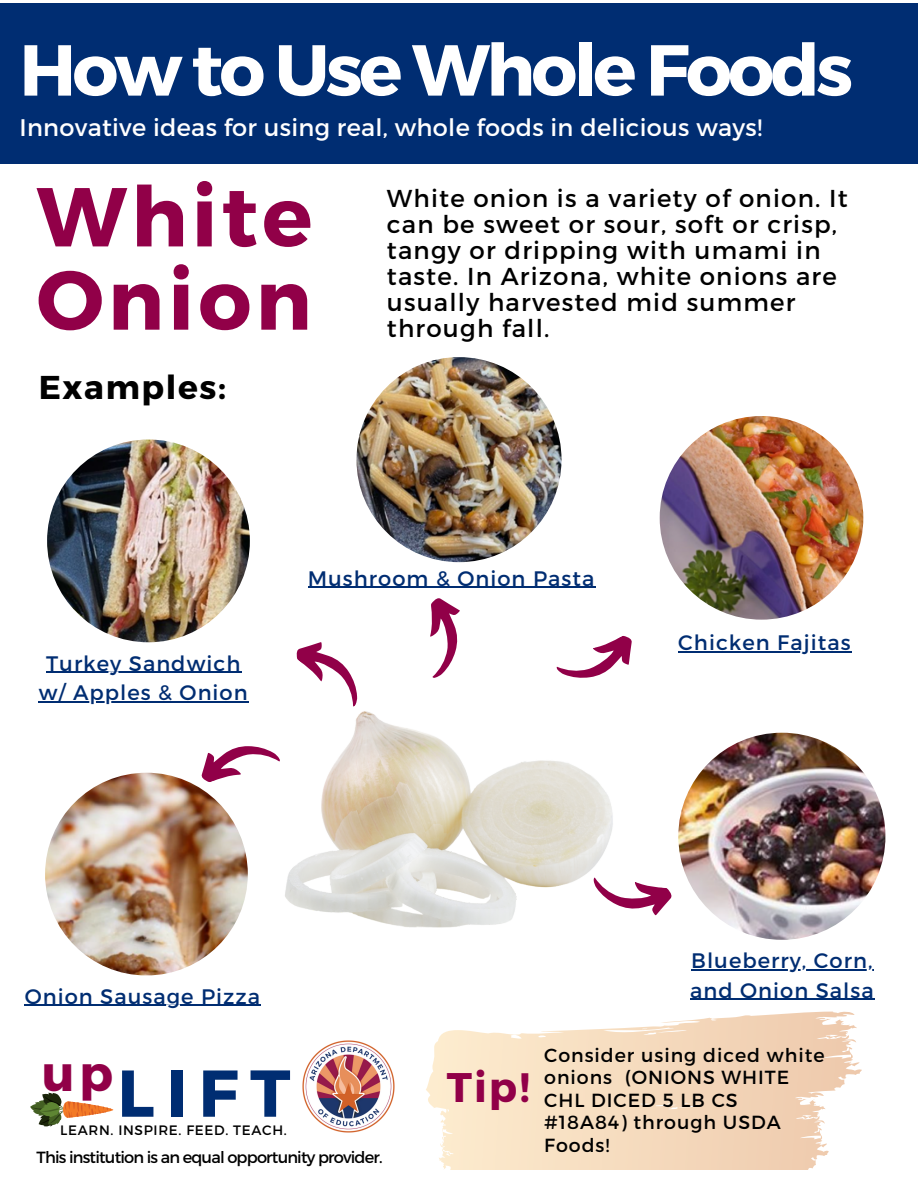
<style>
.page{position:relative;width:918px;height:1188px;background:#fff}
.page>*{position:absolute;margin:0;border:0;box-sizing:border-box;transform-origin:0 0}
.t1{font:700 83.4px "Montserrat";letter-spacing:.05em;color:#910048}
.t2{font:700 72px "Montserrat";letter-spacing:-.05em;color:#fff}
.t3{font:700 66.15px "Montserrat";color:#002d72}
.t4{font:700 49.5px "Montserrat";color:#910048}
.t5{font:700 41.25px "Montserrat";color:#910048}
.t6{font:700 33px "Montserrat";letter-spacing:.05em;color:#000}
.t7{font:24.45px/25.8px "Montserrat";letter-spacing:.05em;color:#000}
.t8{font:24px "Montserrat";letter-spacing:.015em;color:#fff}
.t9{font:21px/29.2px "Montserrat";letter-spacing:.05em;color:#002d72}
.t10{font:18.9px/22.5px "Montserrat";letter-spacing:.05em;color:#000}
.t11{font:16.2px "Montserrat";letter-spacing:-.05em;color:#000}
.t12{font:13.65px "Montserrat";letter-spacing:.05em;color:#000}
</style>
<div class="page">
<div style="left:0;top:3px;width:918px;height:161px;background:#002d72"></div>
<svg style="left:430px;top:598px;width:30px;height:80px"></svg>
<img style="left:47px;top:440px;width:203px;height:202px;border-radius:50%">
<img style="left:356px;top:357px;width:206px;height:205px;border-radius:50%">
<img style="left:660px;top:416px;width:203px;height:204px;border-radius:50%">
<img style="left:678px;top:733px;width:207px;height:207px;border-radius:50%">
<img style="left:45px;top:773px;width:203px;height:202px;border-radius:50%">
<svg style="left:556px;top:635px;width:76px;height:43px"></svg>
<svg style="left:658px;top:887px;width:14px;height:26px"></svg>
<svg style="left:201px;top:746px;width:49px;height:36px"></svg>
<svg style="left:426px;top:1012px;width:436px;height:157px"></svg>
<svg style="left:296px;top:642px;width:56px;height:36px"></svg>
<svg style="left:30px;top:1093px;width:83px;height:34px"></svg>
<img style="left:302px;top:1041px;width:93px;height:92px">
<img style="left:250px;top:678px;width:408px;height:250px">
<hr style="left:678px;top:651px;width:174px;height:1px;background:#002d72">
<hr style="left:691px;top:970px;width:183px;height:1px;background:#002d72">
<hr style="left:690px;top:999px;width:185px;height:1px;background:#002d72">
<hr style="left:46px;top:672px;width:195px;height:1px;background:#002d72">
<hr style="left:39px;top:701px;width:210px;height:1px;background:#002d72">
<hr style="left:308px;top:587px;width:287px;height:1px;background:#002d72">
<hr style="left:25px;top:1005px;width:236px;height:1px;background:#002d72">
<p class="t2" style="left:19px;top:23px;width:835px">How to Use Whole Foods</p>
<p class="t8" style="left:19px;top:112px;width:744px">Innovative ideas for using real, whole foods in delicious ways!</p>
<p class="t1" style="left:37px;top:163px;width:277px">White</p>
<p class="t1" style="left:37px;top:246px;width:277px">Onion</p>
<p class="t6" style="left:39px;top:366px;width:189px">Examples:</p>
<p class="t7" style="left:387px;top:185px;width:462px">White onion is a variety of onion. It can be sweet or sour, soft or crisp, tangy or dripping with umami in taste. In Arizona, white onions are usually harvested mid summer through fall.</p>
<p class="t9" style="left:39px;top:648px;width:210px;text-align:center">Turkey Sandwich w/ Apples &amp; Onion</p>
<p class="t9" style="left:308px;top:562px;width:288px">Mushroom &amp; Onion Pasta</p>
<p class="t9" style="left:678px;top:627px;width:174px">Chicken Fajitas</p>
<p class="t9" style="left:25px;top:981px;width:237px">Onion Sausage Pizza</p>
<p class="t9" style="left:690px;top:945px;width:185px">Blueberry, Corn, and Onion Salsa</p>
<p class="t4" style="left:42px;top:1041px;width:73px">up</p>
<p class="t12" style="left:60px;top:1122px;width:228px">LEARN. INSPIRE. FEED. TEACH.</p>
<p class="t3" style="left:117px;top:1050px;width:174px">LIFT</p>
<p class="t11" style="left:37px;top:1146px;width:347px">This institution is an equal opportunity provider.</p>
<p class="t5" style="left:447px;top:1060px;width:85px">Tip!</p>
<p class="t10" style="left:544px;top:1043px;width:282px">Consider using diced white onions (ONIONS WHITE<br>CHL DICED 5 LB CS #18A84) through USDA<br>Foods!</p>
</div>
